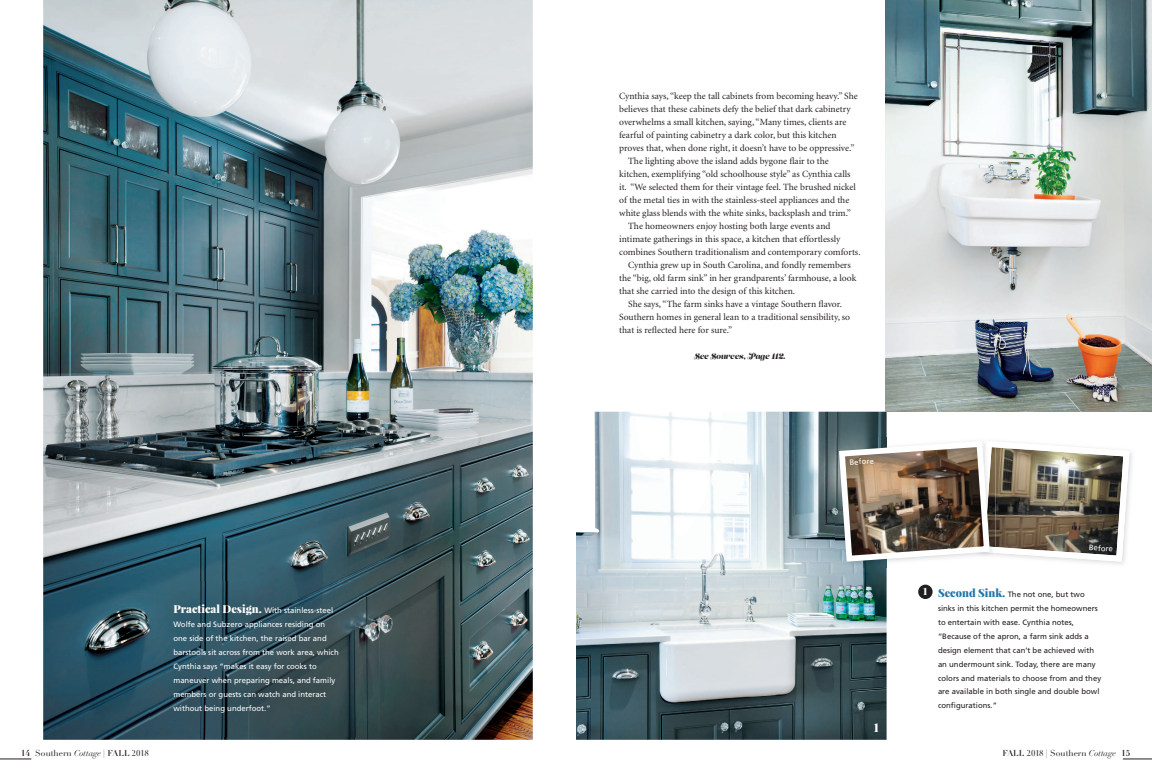
<style>
.page{position:relative;width:1152px;height:783px;background:#fff}
.page>*{position:absolute;margin:0;border:0;box-sizing:border-box;transform-origin:0 0}
.t1{font:900 12px "Playfair Display";color:#fff}
.t2{font:9.5px "Minion";color:#231f20}
.t3{font:8.5px "Didot";color:#231f20}
.t4{font:8px "Lust Script";color:#231f20}
.t5{font:7.8px/14px "Frutiger";color:#231f20}
.t6{font:7.8px/14px "Frutiger";color:#fff}
.t7{font:7.7px "Frutiger";color:#fff}
.s1{font-family:"Playfair Display";font-weight:900;font-size:11px}
.s2{font-family:"Playfair Display";font-weight:900;font-size:11px;color:#2275a8}
.s3{font-weight:700}
.s4{font-style:italic}
.s5{font-family:"Didot LH Headline"}
</style>
<div class="page">
<img style="left:43px;top:0;width:490px;height:740px">
<img style="left:576px;top:412px;width:311px;height:328px">
<img style="left:886px;top:0;width:266px;height:411px">
<div style="left:918px;top:585px;width:15px;height:14px;background:#231f20;border-radius:50%"></div>
<img style="left:150px;top:581px;width:209px;height:155px">
<img style="left:835px;top:437px;width:297px;height:130px">
<img style="left:975px;top:437px;width:20px;height:130px">
<img style="left:836px;top:438px;width:293px;height:127px">
<hr style="left:0;top:759px;width:31px;height:1px;background:#231f20">
<svg style="left:1123px;top:759px;width:29px;height:1px"></svg>
<p class="t2" style="left:619px;top:91px;width:240px">Cynthia says, “keep the tall cabinets from becoming heavy.” She</p>
<p class="t2" style="left:619px;top:104px;width:233px">believes that these cabinets defy the belief that dark cabinetry</p>
<p class="t2" style="left:619px;top:117px;width:229px">overwhelms a small kitchen, saying, “Many times, clients are</p>
<p class="t2" style="left:619px;top:130px;width:219px">fearful of painting cabinetry a dark color, but this kitchen</p>
<p class="t2" style="left:619px;top:143px;width:237px">proves that, when done right, it doesn’t have to be oppressive.”</p>
<p class="t2" style="left:628px;top:156px;width:202px">The lighting above the island adds bygone flair to the</p>
<p class="t2" style="left:619px;top:169px;width:233px">kitchen, exemplifying “old schoolhouse style” as Cynthia calls</p>
<p class="t2" style="left:619px;top:182px;width:238px">it. “We selected them for their vintage feel. The brushed nickel</p>
<p class="t2" style="left:619px;top:195px;width:232px">of the metal ties in with the stainless-steel appliances and the</p>
<p class="t2" style="left:619px;top:208px;width:233px">white glass blends with the white sinks, backsplash and trim.”</p>
<p class="t2" style="left:628px;top:221px;width:204px">The homeowners enjoy hosting both large events and</p>
<p class="t2" style="left:619px;top:234px;width:223px">intimate gatherings in this space, a kitchen that effortlessly</p>
<p class="t2" style="left:619px;top:247px;width:243px">combines Southern traditionalism and contemporary comforts.</p>
<p class="t2" style="left:628px;top:260px;width:224px">Cynthia grew up in South Carolina, and fondly remembers</p>
<p class="t2" style="left:619px;top:273px;width:239px">the “big, old farm sink” in her grandparents’ farmhouse, a look</p>
<p class="t2" style="left:619px;top:286px;width:178px">that she carried into the design of this kitchen.</p>
<p class="t2" style="left:628px;top:299px;width:215px">She says, “The farm sinks have a vintage Southern flavor.</p>
<p class="t2" style="left:619px;top:312px;width:232px">Southern homes in general lean to a traditional sensibility, so</p>
<p class="t2" style="left:619px;top:325px;width:115px">that is reflected here for sure.”</p>
<p class="t4" style="left:694px;top:351px;width:93px">See Sources, Page 112.</p>
<p class="t6" style="left:173px;top:604px;width:167px"><span class="s1">Practical Design.</span> With stainless-steel Wolfe and Subzero appliances residing on one side of the kitchen, the raised bar and barstools sit across from the work area, which Cynthia says “makes it easy for cooks to maneuver when preparing meals, and family members or guests can watch and interact without being underfoot.”</p>
<p class="t7" style="left:849px;top:458px;width:26px;rotate:-4deg">Before</p>
<p class="t1" style="left:874px;top:720px;width:6px">1</p>
<p class="t7" style="left:1089px;top:543px;width:26px;rotate:4deg">Before</p>
<p class="t5" style="left:938px;top:587px;width:165px;text-indent:-15px"><sup>1</sup> <span class="s2">Second Sink.</span> The not one, but two sinks in this kitchen permit the homeowners to entertain with ease. Cynthia notes, “Because of the apron, a farm sink adds a design element that can’t be achieved with an undermount sink. Today, there are many colors and materials to choose from and they are available in both single and double bowl configurations.”</p>
<p class="t3" style="left:21px;top:748px;width:129px"><span class="s3">14</span> Southern <span class="s4">Cottage</span> | <span class="s5">FALL 2018</span></p>
<p class="t3" style="left:1002px;top:748px;width:130px"><span class="s5">FALL 2018</span> | Southern <span class="s4">Cottage</span> <span class="s3">15</span></p>
</div>
